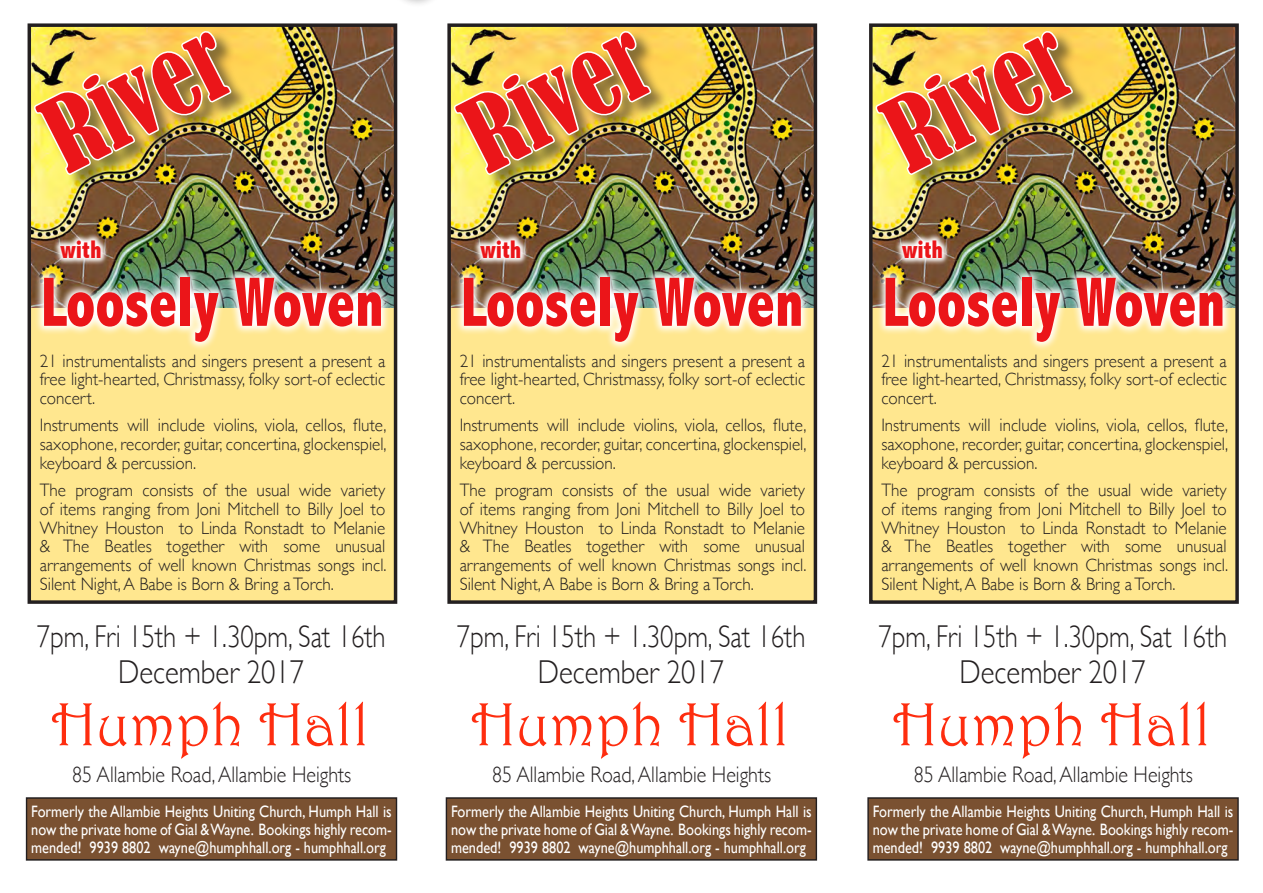
<style>
.page{position:relative;width:1263px;height:893px;background:#fff}
.page>*{position:absolute;margin:0;border:0;box-sizing:border-box;transform-origin:0 0}
.t1{font:condensed 95.4px "Bernard";color:#eb1519}
.t2{font:800 condensed 70.5px "Abadi";color:#eb1519;scale:.85 1}
.t3{font:61.5px "Harrington";color:#fe2d0f}
.t4{font:300 33px "Gill Sans";color:#231f20;scale:.87 1}
.t5{font:300 31.5px "Gill Sans";color:#231f20;scale:.85 1}
.t6{font:800 condensed 25.5px "Abadi";color:#eb1519;scale:.95 1}
.t7{font:300 22.5px "Gill Sans";color:#231f20;scale:.89 1}
.t8{font:300 18px/18.8px "Gill Sans";color:#231f20;text-align:justify;scale:.95 1}
.t9{font:16.5px/18px "Gill Sans";color:#fff;text-align:justify;scale:.87 1}
</style>
<div class="page">
<div style="left:28px;top:26px;width:367px;height:575px;background:#ffe78f"></div>
<img style="left:32px;top:27px;width:361px;height:280px">
<div style="left:35px;top:30px;width:215px;height:162px;background:#231f20;opacity:.55"></div>
<img style="left:32px;top:28px;width:201px;height:149px">
<div style="left:28px;top:23px;width:369px;height:581px;border:3px solid #231f20"></div>
<img style="left:34px;top:268px;width:357px;height:81px">
<svg style="left:53px;top:233px;width:55px;height:32px;background:#c0b0a0"></svg>
<div style="left:27px;top:798px;width:369px;height:62px;background:#7a5131"></div>
<div style="left:26px;top:797px;width:371px;height:64px;border:1px solid #231f20"></div>
<div style="left:448px;top:26px;width:367px;height:575px;background:#ffe78f"></div>
<img style="left:451px;top:27px;width:362px;height:280px">
<div style="left:455px;top:30px;width:214px;height:162px;background:#231f20;opacity:.55"></div>
<img style="left:451px;top:28px;width:202px;height:149px">
<div style="left:447px;top:23px;width:370px;height:581px;border:3px solid #231f20"></div>
<img style="left:454px;top:268px;width:356px;height:81px">
<svg style="left:473px;top:233px;width:55px;height:32px;background:#c0b0a0"></svg>
<div style="left:446px;top:798px;width:370px;height:62px;background:#7a5131"></div>
<div style="left:446px;top:797px;width:371px;height:64px;border:1px solid #231f20"></div>
<div style="left:870px;top:26px;width:366px;height:575px;background:#ffe78f"></div>
<img style="left:873px;top:27px;width:362px;height:280px">
<div style="left:877px;top:30px;width:214px;height:162px;background:#231f20;opacity:.55"></div>
<img style="left:873px;top:28px;width:202px;height:149px">
<div style="left:869px;top:23px;width:370px;height:581px;border:3px solid #231f20"></div>
<img style="left:876px;top:268px;width:356px;height:81px">
<svg style="left:894px;top:233px;width:56px;height:32px;background:#beae9d"></svg>
<div style="left:868px;top:798px;width:370px;height:62px;background:#7a5131"></div>
<div style="left:867px;top:797px;width:372px;height:64px;border:1px solid #231f20"></div>
<p class="t1" style="left:26px;top:93px;width:194px;rotate:-27deg">River</p>
<p class="t6" style="left:61px;top:235px;width:45px">with</p>
<p class="t2" style="left:41px;top:261px;width:405px">Loosely Woven</p>
<p class="t8" style="left:40px;top:350px;width:365px">21 instrumentalists and singers present a present a free light-hearted, Christmassy, folky sort-of eclectic concert.</p>
<p class="t8" style="left:40px;top:415px;width:367px">Instruments will include violins, viola, cellos, flute, saxophone, recorder, guitar, concertina, glockenspiel, keyboard &amp; percussion.</p>
<p class="t8" style="left:40px;top:480px;width:367px">The program consists of the usual wide variety of items ranging from Joni Mitchell to Billy Joel to Whitney Houston to Linda Ronstadt to Melanie &amp; The Beatles together with some unusual arrangements of well known Christmas songs incl.<br>Silent Night, A Babe is Born &amp; Bring a Torch.</p>
<p class="t5" style="left:37px;top:612px;width:412px">7pm, Fri 15th + 1.30pm, Sat 16th</p>
<p class="t4" style="left:118px;top:646px;width:216px">December 2017</p>
<p class="t3" style="left:52px;top:687px;width:319px">Humph Hall</p>
<p class="t7" style="left:72px;top:756px;width:315px">85 Allambie Road, Allambie Heights</p>
<p class="t9" style="left:31px;top:802px;width:416px">Formerly the Allambie Heights Uniting Church, Humph Hall is now the private home of Gial &amp; Wayne. Bookings highly recom&shy;mended! 9939 8802 wayne@humphhall.org - humphhall.org</p>
<p class="t1" style="left:445px;top:93px;width:194px;rotate:-27deg">River</p>
<p class="t6" style="left:480px;top:235px;width:45px">with</p>
<p class="t2" style="left:461px;top:261px;width:405px">Loosely Woven</p>
<p class="t8" style="left:460px;top:350px;width:365px">21 instrumentalists and singers present a present a free light-hearted, Christmassy, folky sort-of eclectic concert.</p>
<p class="t8" style="left:460px;top:415px;width:367px">Instruments will include violins, viola, cellos, flute, saxophone, recorder, guitar, concertina, glockenspiel, keyboard &amp; percussion.</p>
<p class="t8" style="left:460px;top:480px;width:367px">The program consists of the usual wide variety of items ranging from Joni Mitchell to Billy Joel to Whitney Houston to Linda Ronstadt to Melanie &amp; The Beatles together with some unusual arrangements of well known Christmas songs incl.<br>Silent Night, A Babe is Born &amp; Bring a Torch.</p>
<p class="t5" style="left:457px;top:612px;width:412px">7pm, Fri 15th + 1.30pm, Sat 16th</p>
<p class="t4" style="left:538px;top:646px;width:216px">December 2017</p>
<p class="t3" style="left:471px;top:687px;width:319px">Humph Hall</p>
<p class="t7" style="left:492px;top:756px;width:315px">85 Allambie Road, Allambie Heights</p>
<p class="t9" style="left:451px;top:802px;width:416px">Formerly the Allambie Heights Uniting Church, Humph Hall is now the private home of Gial &amp; Wayne. Bookings highly recom&shy;mended! 9939 8802 wayne@humphhall.org - humphhall.org</p>
<p class="t1" style="left:867px;top:93px;width:194px;rotate:-27deg">River</p>
<p class="t6" style="left:902px;top:235px;width:45px">with</p>
<p class="t2" style="left:883px;top:261px;width:405px">Loosely Woven</p>
<p class="t8" style="left:881px;top:350px;width:365px">21 instrumentalists and singers present a present a free light-hearted, Christmassy, folky sort-of eclectic concert.</p>
<p class="t8" style="left:881px;top:415px;width:367px">Instruments will include violins, viola, cellos, flute, saxophone, recorder, guitar, concertina, glockenspiel, keyboard &amp; percussion.</p>
<p class="t8" style="left:881px;top:480px;width:367px">The program consists of the usual wide variety of items ranging from Joni Mitchell to Billy Joel to Whitney Houston to Linda Ronstadt to Melanie &amp; The Beatles together with some unusual arrangements of well known Christmas songs incl.<br>Silent Night, A Babe is Born &amp; Bring a Torch.</p>
<p class="t5" style="left:878px;top:612px;width:412px">7pm, Fri 15th + 1.30pm, Sat 16th</p>
<p class="t4" style="left:960px;top:646px;width:216px">December 2017</p>
<p class="t3" style="left:893px;top:687px;width:319px">Humph Hall</p>
<p class="t7" style="left:914px;top:756px;width:315px">85 Allambie Road, Allambie Heights</p>
<p class="t9" style="left:873px;top:802px;width:416px">Formerly the Allambie Heights Uniting Church, Humph Hall is now the private home of Gial &amp; Wayne. Bookings highly recom&shy;mended! 9939 8802 wayne@humphhall.org - humphhall.org</p>
</div>
